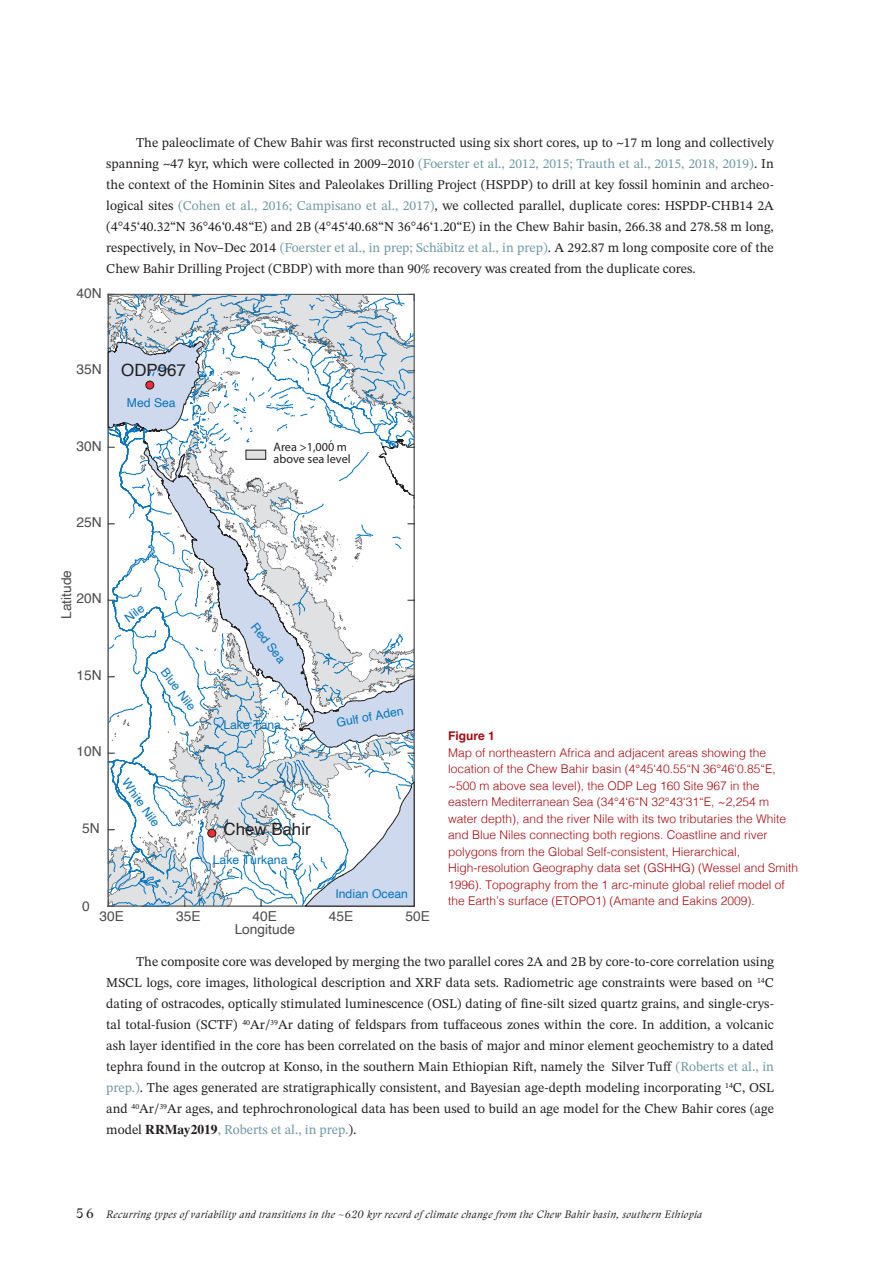
<style>
.page{position:relative;width:893px;height:1263px;background:#fff}
.page>*{position:absolute;margin:0;border:0;box-sizing:border-box;transform-origin:0 0}
.t1{font:18.3px "Myriad Pro";color:#231f20}
.t2{font:16.95px "Helvetica";color:#231f20}
.t3{font:13.8px "Helvetica";color:#4b4c4d}
.t4{font:13.5px/21px "STIX Two Math";color:#231f20;text-align:justify}
.t5{font:12.15px "Helvetica";color:#0775bc}
.t6{font:12.15px/12.1px "Myriad Pro";color:#231f20}
.t7{font:300 12px/16.5px "Helvetica";color:#a50a11}
.t8{font:700 12px "Helvetica";color:#a50a11}
.t9{font:italic 10.5px "Stanley";letter-spacing:.03em;color:#231f20}
.s1{color:#6f98a5}
.s2{font-family:"STIX";font-weight:700}
.s3{font-style:normal;font-size:13.5px}
</style>
<div class="page">
<hr style="left:108px;top:906px;width:306px;height:1px;background:#4b4c4d">
<svg style="left:108px;top:294px;width:306px;height:77px;background:#c2ccd6"></svg>
<svg style="left:182px;top:323px;width:233px;height:583px"></svg>
<svg style="left:196px;top:347px;width:218px;height:557px"></svg>
<svg style="left:108px;top:371px;width:307px;height:529px"></svg>
<svg style="left:197px;top:836px;width:14px;height:35px"></svg>
<svg style="left:214px;top:717px;width:10px;height:11px"></svg>
<svg style="left:107px;top:423px;width:64px;height:484px"></svg>
<div style="left:146px;top:381px;width:8px;height:8px;background:#ee2e33;border-radius:50%"></div>
<div style="left:146px;top:381px;width:8px;height:8px;border:1px solid #231f20;border-radius:50%"></div>
<div style="left:208px;top:829px;width:8px;height:8px;background:#ee2e33;border-radius:50%"></div>
<div style="left:208px;top:829px;width:8px;height:8px;border:1px solid #231f20;border-radius:50%"></div>
<div style="left:246px;top:450px;width:20px;height:9px;background:#dedfdf"></div>
<p class="t4" style="left:106px;top:132px;width:669px;text-indent:30px">The paleoclimate of Chew Bahir was first reconstructed using six short cores, up to ~17 m long and collectively spanning ~47 kyr, which were collected in 2009–2010 <span class="s1">(Foerster et al., 2012, 2015; Trauth et al., 2015, 2018, 2019)</span>. In the context of the Hominin Sites and Paleolakes Drilling Project (HSPDP) to drill at key fossil hominin and archeo&shy;logical sites <span class="s1">(Cohen et al., 2016; Campisano et al., 2017)</span>, we collected parallel, duplicate cores: HSPDP-CHB14 2A (4°45‘40.32“N 36°46‘0.48“E) and 2B (4°45‘40.68“N 36°46‘1.20“E) in the Chew Bahir basin, 266.38 and 278.58 m long, respectively, in Nov–Dec 2014 <span class="s1">(Foerster et al., in prep; Schäbitz et al., in prep)</span>. A 292.87 m long composite core of the Chew Bahir Drilling Project (CBDP) with more than 90% recovery was created from the duplicate cores.</p>
<p class="t3" style="left:76px;top:282px;width:27px">40N</p>
<p class="t3" style="left:76px;top:359px;width:27px">35N</p>
<p class="t3" style="left:76px;top:435px;width:27px">30N</p>
<p class="t2" style="left:121px;top:357px;width:66px">ODP967</p>
<p class="t5" style="left:127px;top:394px;width:50px">Med Sea</p>
<p class="t6" style="left:274px;top:441px;width:79px">Area &gt;1,000 m above sea level</p>
<p class="t3" style="left:76px;top:511px;width:27px">25N</p>
<p class="t3" style="left:56px;top:619px;width:50px;rotate:-90deg">Latitude</p>
<p class="t3" style="left:76px;top:588px;width:27px">20N</p>
<p class="t3" style="left:76px;top:664px;width:27px">15N</p>
<p class="t3" style="left:76px;top:741px;width:27px">10N</p>
<p class="t3" style="left:82px;top:817px;width:19px">5N</p>
<p class="t5" style="left:120px;top:612px;width:23px;rotate:-38deg">Nile</p>
<p class="t5" style="left:171px;top:664px;width:50px;rotate:52deg">Blue Nile</p>
<p class="t5" style="left:261px;top:618px;width:49px;rotate:52deg">Red Sea</p>
<p class="t5" style="left:223px;top:715px;width:59px">Lake Tana</p>
<p class="t5" style="left:133px;top:774px;width:57px;rotate:55deg">White Nile</p>
<p class="t2" style="left:223px;top:816px;width:89px">Chew Bahir</p>
<p class="t5" style="left:213px;top:850px;width:76px">Lake Turkana</p>
<p class="t5" style="left:335px;top:714px;width:69px;rotate:-11deg">Gulf of Aden</p>
<p class="t5" style="left:335px;top:885px;width:74px">Indian Ocean</p>
<p class="t3" style="left:82px;top:895px;width:9px">0</p>
<p class="t3" style="left:100px;top:905px;width:26px">30E</p>
<p class="t3" style="left:176px;top:905px;width:26px">35E</p>
<p class="t3" style="left:252px;top:905px;width:26px">40E</p>
<p class="t3" style="left:329px;top:905px;width:26px">45E</p>
<p class="t3" style="left:405px;top:905px;width:26px">50E</p>
<p class="t3" style="left:235px;top:919px;width:62px">Longitude</p>
<p class="t8" style="left:448px;top:726px;width:48px">Figure 1</p>
<p class="t7" style="left:448px;top:743px;width:352px">Map of northeastern Africa and adjacent areas showing the location of the Chew Bahir basin (4°45‘40.55“N 36°46‘0.85“E, ~500 m above sea level), the ODP Leg 160 Site 967 in the eastern Mediterranean Sea (34°4‘6“N 32°43‘31“E, ~2,254 m water depth), and the river Nile with its two tributaries the White and Blue Niles connecting both regions. Coastline and river polygons from the Global Self-consistent, Hierarchical, High-resolution Geography data set (GSHHG) (Wessel and Smith 1996). Topography from the 1 arc-minute global relief model of the Earth’s surface (ETOPO1) (Amante and Eakins 2009).</p>
<p class="t4" style="left:106px;top:951px;width:669px;text-indent:30px">The composite core was developed by merging the two parallel cores 2A and 2B by core-to-core correlation using MSCL logs, core images, lithological description and XRF data sets. Radiometric age constraints were based on <sup>14</sup>C dating of ostracodes, optically stimulated luminescence (OSL) dating of fine-silt sized quartz grains, and single-crys&shy;tal total-fusion (SCTF) <sup>40</sup>Ar/<sup>39</sup>Ar dating of feldspars from tuffaceous zones within the core. In addition, a volcanic ash layer identified in the core has been correlated on the basis of major and minor element geochemistry to a dated tephra found in the outcrop at Konso, in the southern Main Ethiopian Rift, namely the Silver Tuff <span class="s1">(Roberts et al., in prep.)</span>. The ages generated are stratigraphically consistent, and Bayesian age-depth modeling incorporating <sup>14</sup>C, OSL and <sup>40</sup>Ar/<sup>39</sup>Ar ages, and tephrochronological data has been used to build an age model for the Chew Bahir cores (age model <span class="s2">RRMay2019</span><span class="s1">, Roberts et al., in prep.</span>).</p>
<h1 class="t1" style="left:112px;top:996px;width:160px">Trauth et al., Figure 1</h1>
<p class="t9" style="left:76px;top:1207px;width:628px"><span class="s3">5 6</span> Recurring types of variability and transitions in the ~620 kyr record of climate change from the Chew Bahir basin, southern Ethiopia</p>
</div>
